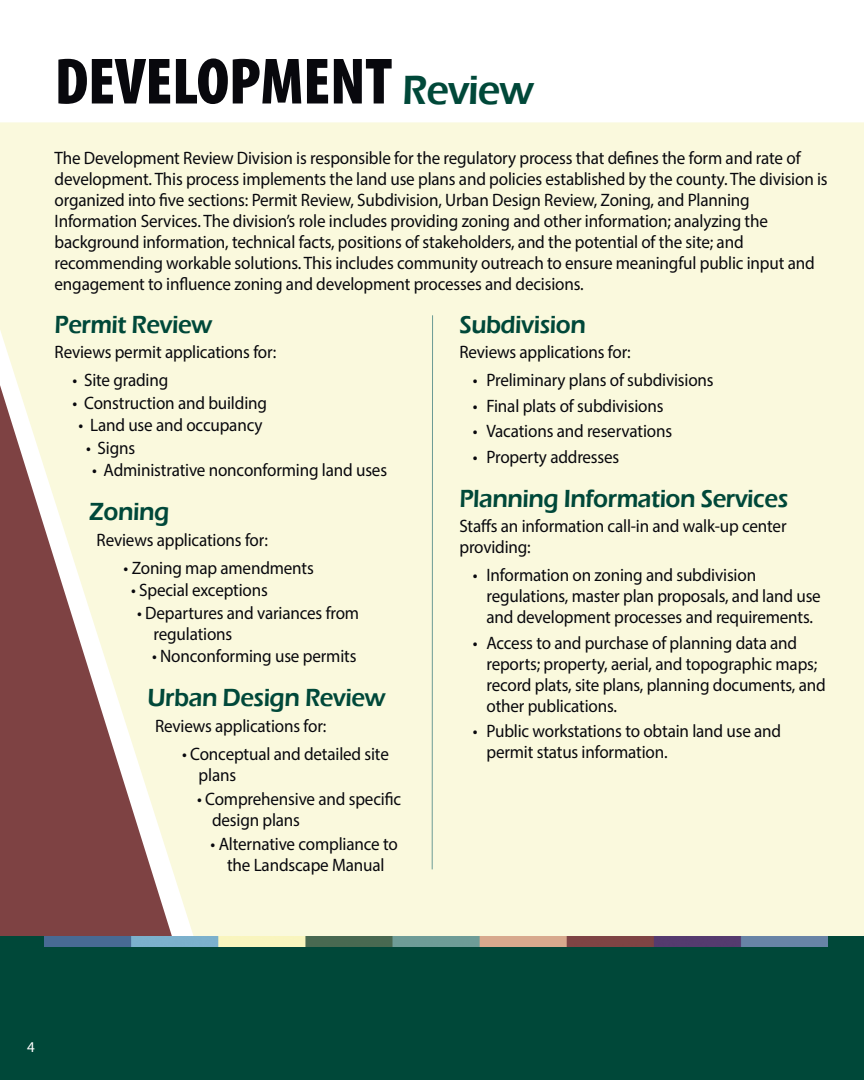
<style>
.page{position:relative;width:864px;height:1080px;background:#fff}
.page>*{position:absolute;margin:0;border:0;box-sizing:border-box;transform-origin:0 0}
.Heading_Extra_Large{font:900 condensed 66px "Myriad Pro";letter-spacing:-.005em;color:#08080d}
.Heading_2{font:600 25.5px "Eras ITC";letter-spacing:-.02em;color:#004839;scale:.95 1}
.Body_Text{font:18px/21px "Myriad Pro";letter-spacing:-.01em;color:#08080d;scale:.95 1}
.t1{font:15px "Myriad Pro";color:#fff}
.s1{font-family:"Eras ITC";font-weight:600;font-stretch:normal;font-size:42px;color:#004839}
</style>
<div class="page">
<div style="left:0;top:936px;width:864px;height:144px;background:#004839"></div>
<div style="left:0;top:122px;width:864px;height:814px;background:#faf9dd"></div>
<hr style="left:432px;top:315px;width:1px;height:554px;background:#6b9b95">
<svg style="left:0;top:385px;width:172px;height:551px;background:#bc9e93"></svg>
<img style="left:44px;top:936px;width:784px;height:11px">
<p class="Heading_Extra_Large" style="left:55px;top:39px;width:481px">DEVELOPMENT <span class="s1">Review</span></p>
<p class="Body_Text" style="left:55px;top:147px;width:815px">The Development Review Division is responsible for the regulatory process that defines the form and rate of development. This process implements the land use plans and policies established by the county. The division is organized into five sections: Permit Review, Subdivision, Urban Design Review, Zoning, and Planning Information Services. The division’s role includes providing zoning and other information; analyzing the background information, technical facts, positions of stakeholders, and the potential of the site; and recommending workable solutions. This includes community outreach to ensure meaningful public input and engagement to influence zoning and development processes and decisions.</p>
<p class="Heading_2" style="left:55px;top:310px;width:167px">Permit Review</p>
<p class="Body_Text" style="left:55px;top:341px;width:235px">Reviews permit applications for:</p>
<p class="Body_Text" style="left:73px;top:369px;width:102px">• Site grading</p>
<p class="Body_Text" style="left:73px;top:392px;width:206px">• Construction and building</p>
<p class="Body_Text" style="left:79px;top:414px;width:195px">• Land use and occupancy</p>
<p class="Body_Text" style="left:86px;top:437px;width:53px">• Signs</p>
<p class="Body_Text" style="left:92px;top:459px;width:312px">• Administrative nonconforming land uses</p>
<p class="Heading_2" style="left:89px;top:497px;width:86px">Zoning</p>
<p class="Body_Text" style="left:97px;top:529px;width:182px">Reviews applications for:</p>
<p class="Body_Text" style="left:124px;top:557px;width:202px">• Zoning map amendments</p>
<p class="Body_Text" style="left:131px;top:579px;width:146px">• Special exceptions</p>
<p class="Body_Text" style="left:154px;top:602px;width:218px;text-indent:-16px">• Departures and variances from regulations</p>
<p class="Body_Text" style="left:152px;top:645px;width:217px">• Nonconforming use permits</p>
<p class="Heading_2" style="left:148px;top:683px;width:252px">Urban Design Review</p>
<p class="Body_Text" style="left:155px;top:715px;width:182px">Reviews applications for:</p>
<p class="Body_Text" style="left:199px;top:743px;width:202px;text-indent:-16px">• Conceptual and detailed site plans</p>
<p class="Body_Text" style="left:212px;top:788px;width:200px;text-indent:-15px">• Comprehensive and specific design plans</p>
<p class="Body_Text" style="left:211px;top:833px;width:199px;text-align:center">• Alternative compliance to the Landscape Manual</p>
<p class="Heading_2" style="left:459px;top:310px;width:135px">Subdivision</p>
<p class="Body_Text" style="left:459px;top:341px;width:182px">Reviews applications for:</p>
<p class="Body_Text" style="left:473px;top:369px;width:255px">• Preliminary plans of subdivisions</p>
<p class="Body_Text" style="left:473px;top:395px;width:202px">• Final plats of subdivisions</p>
<p class="Body_Text" style="left:473px;top:420px;width:211px">• Vacations and reservations</p>
<p class="Body_Text" style="left:473px;top:446px;width:156px">• Property addresses</p>
<p class="Heading_2" style="left:459px;top:484px;width:348px">Planning Information Services</p>
<p class="Body_Text" style="left:459px;top:515px;width:346px">Staffs an information call-in and walk-up center providing:</p>
<p class="Body_Text" style="left:486px;top:564px;width:354px;text-indent:-14px">• Information on zoning and subdivision regulations, master plan proposals, and land use and development processes and requirements.</p>
<p class="Body_Text" style="left:486px;top:632px;width:359px;text-indent:-14px">• Access to and purchase of planning data and reports; property, aerial, and topographic maps; record plats, site plans, planning documents, and other publications.</p>
<p class="Body_Text" style="left:486px;top:720px;width:312px;text-indent:-14px">• Public workstations to obtain land use and permit status information.</p>
<p class="t1" style="left:27px;top:1037px;width:9px">4</p>
</div>
